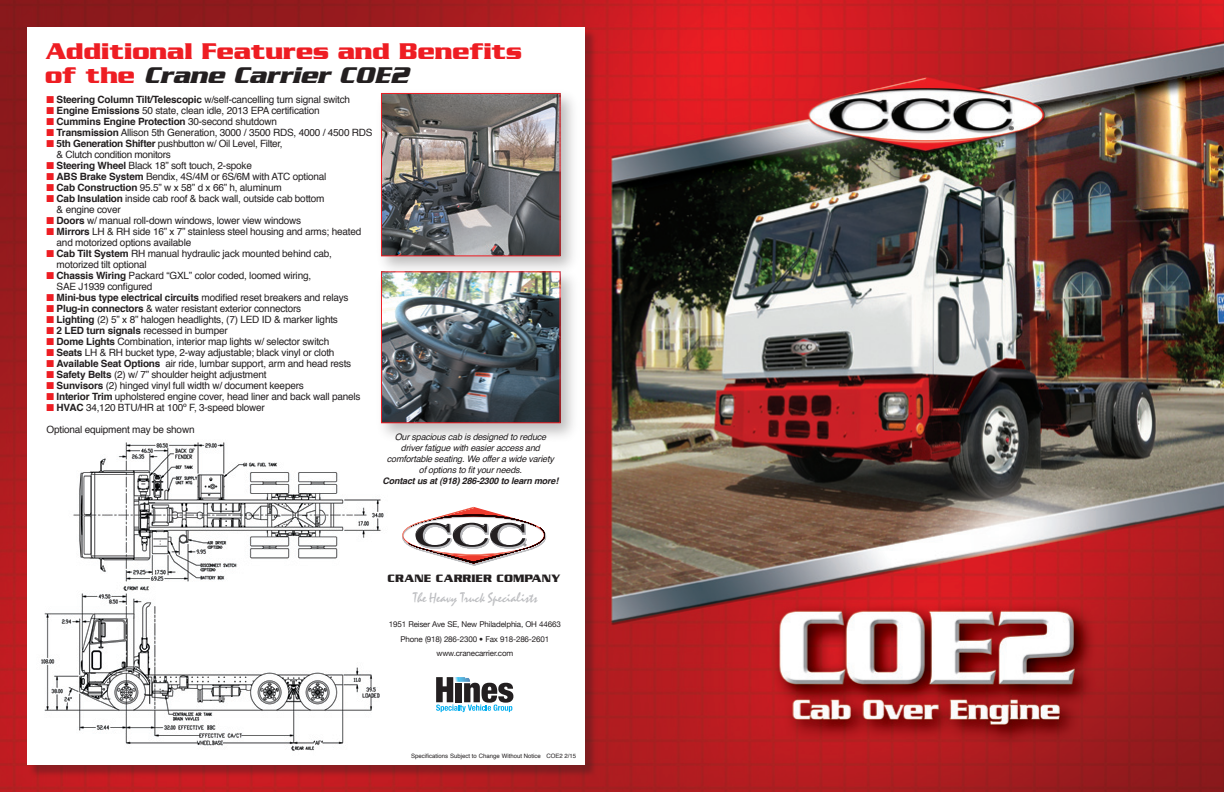
<style>
.page{position:relative;width:1224px;height:792px;background:#fff}
.page>*{position:absolute;margin:0;border:0;box-sizing:border-box;transform-origin:0 0}
.t1{font:700 24.6px/23.7px "Serpentine ICG";color:#ee1d23}
.t2{font:13.6px "Mistral";color:#bcbdc0}
.t3{font:700 11.6px "Serpentine ICG";color:#231f20}
.t4{font:10px/11px "Helvetica";letter-spacing:-.02em;color:#231f20}
.t5{font:700 10px "Helvetica";letter-spacing:-.02em;color:#231f20}
.t6{font:italic 9px/11px "Helvetica";letter-spacing:-.02em;color:#231f20;text-align:center}
.t7{font:italic 700 9px "Helvetica";letter-spacing:-.02em;color:#231f20}
.t8{font:8px/14.3px "Helvetica Neue";letter-spacing:-.02em;color:#231f20;text-align:center}
.t9{font:6px "Helvetica";color:#231f20}
.s1{font-style:italic;color:#231f20}
.s2{color:#ee1d23}
.s3{font-weight:700}
.s4{font-weight:400}
</style>
<div class="page">
<img style="left:0;top:0;width:1224px;height:792px">
<div style="left:27px;top:28px;width:571px;height:750px;background:#231f20;opacity:.34"></div>
<div style="left:27px;top:27px;width:558px;height:738px;background:#fff"></div>
<img style="left:41px;top:442px;width:343px;height:309px">
<svg style="left:402px;top:506px;width:145px;height:60px"></svg>
<svg style="left:436px;top:677px;width:77px;height:35px"></svg>
<div style="left:377px;top:89px;width:203px;height:185px;background:#231f20;opacity:.3"></div>
<img style="left:383px;top:95px;width:175px;height:159px">
<div style="left:381px;top:93px;width:179px;height:163px;border:1px solid #ee1d23"></div>
<div style="left:377px;top:267px;width:203px;height:174px;background:#231f20;opacity:.3"></div>
<img style="left:383px;top:274px;width:175px;height:147px">
<div style="left:381px;top:272px;width:179px;height:151px;border:1px solid #ee1d23"></div>
<h1 class="t1" style="left:45px;top:39px;width:479px">Additional Features and Benefits of the <span class="s1">Crane Carrier COE2</span></h1>
<p class="t4" style="left:47px;top:94px;width:305px"><span class="s2">■</span> <span class="s3">Steering Column Tilt/Telescopic</span> w/self-cancelling turn signal switch</p>
<p class="t4" style="left:47px;top:105px;width:275px"><span class="s2">■</span> <span class="s3">Engine Emissions</span> 50 state, clean idle, 2013 EPA certification</p>
<p class="t5" style="left:47px;top:114px;width:232px"><span class="s2">■</span> Cummins Engine Protection <span class="s4">30-second shutdown</span></p>
<p class="t4" style="left:47px;top:127px;width:328px"><span class="s2">■</span> <span class="s3">Transmission</span> Allison 5th Generation, 3000 / 3500 RDS, 4000 / 4500 RDS</p>
<p class="t4" style="left:57px;top:138px;width:228px;text-indent:-10px"><span class="s2">■</span> <span class="s3">5th Generation Shifter</span> pushbutton w/ Oil Level, Filter, &amp; Clutch condition monitors</p>
<p class="t4" style="left:47px;top:160px;width:207px"><span class="s2">■</span> <span class="s3">Steering Wheel</span> Black 18” soft touch, 2-spoke</p>
<p class="t4" style="left:47px;top:171px;width:281px"><span class="s2">■</span> <span class="s3">ABS Brake System</span> Bendix, 4S/4M or 6S/6M with ATC optional</p>
<p class="t4" style="left:47px;top:182px;width:237px"><span class="s2">■</span> <span class="s3">Cab Construction</span> 95.5” w x 58” d x 66” h, aluminum</p>
<p class="t4" style="left:57px;top:193px;width:269px;text-indent:-10px"><span class="s2">■</span> <span class="s3">Cab Insulation</span> inside cab roof &amp; back wall, outside cab bottom &amp; engine cover</p>
<p class="t4" style="left:47px;top:215px;width:256px"><span class="s2">■</span> <span class="s3">Doors</span> w/ manual roll-down windows, lower view windows</p>
<p class="t4" style="left:57px;top:226px;width:306px;text-indent:-10px"><span class="s2">■</span> <span class="s3">Mirrors</span> LH &amp; RH side 16” x 7” stainless steel housing and arms; heated and motorized options available</p>
<p class="t4" style="left:57px;top:248px;width:277px;text-indent:-10px"><span class="s2">■</span> <span class="s3">Cab Tilt System</span> RH manual hydraulic jack mounted behind cab, motorized tilt optional</p>
<p class="t4" style="left:57px;top:270px;width:256px;text-indent:-10px"><span class="s2">■</span> <span class="s3">Chassis Wiring</span> Packard “GXL” color coded, loomed wiring,<br>SAE J1939 configured</p>
<p class="t5" style="left:47px;top:290px;width:303px"><span class="s2">■</span> Mini-bus type electrical circuits <span class="s4">modified reset breakers and relays</span></p>
<p class="t4" style="left:47px;top:303px;width:256px"><span class="s2">■</span> <span class="s3">Plug-in connectors</span> &amp; water resistant exterior connectors</p>
<p class="t4" style="left:47px;top:314px;width:293px"><span class="s2">■</span> <span class="s3">Lighting</span> (2) 5” x 8” halogen headlights, (7) LED ID &amp; marker lights</p>
<p class="t4" style="left:47px;top:325px;width:183px"><span class="s2">■</span> <span class="s3">2 LED turn signals</span> recessed in bumper</p>
<p class="t4" style="left:47px;top:336px;width:284px"><span class="s2">■</span> <span class="s3">Dome Lights</span> Combination, interior map lights w/ selector switch</p>
<p class="t4" style="left:47px;top:347px;width:289px"><span class="s2">■</span> <span class="s3">Seats</span> LH &amp; RH bucket type, 2-way adjustable; black vinyl or cloth</p>
<p class="t4" style="left:47px;top:358px;width:306px"><span class="s2">■</span> <span class="s3">Available Seat Options</span> air ride, lumbar support, arm and head rests</p>
<p class="t4" style="left:47px;top:369px;width:221px"><span class="s2">■</span> <span class="s3">Safety Belts</span> (2) w/ 7” shoulder height adjustment</p>
<p class="t4" style="left:47px;top:380px;width:259px"><span class="s2">■</span> <span class="s3">Sunvisors</span> (2) hinged vinyl full width w/ document keepers</p>
<p class="t4" style="left:47px;top:391px;width:315px"><span class="s2">■</span> <span class="s3">Interior Trim</span> upholstered engine cover, head liner and back wall panels</p>
<p class="t4" style="left:47px;top:402px;width:220px"><span class="s2">■</span> <span class="s3">HVAC</span> 34,120 BTU/HR at 100º F, 3-speed blower</p>
<p class="t4" style="left:47px;top:424px;width:149px">Optional equipment may be shown</p>
<p class="t6" style="left:387px;top:432px;width:169px">Our spacious cab is designed to reduce driver fatigue with easier access and comfortable seating. We offer a wide variety of options to fit your needs.</p>
<p class="t7" style="left:382px;top:474px;width:177px">Contact us at (918) 286-2300 to learn more!</p>
<p class="t3" style="left:388px;top:571px;width:175px">CRANE CARRIER COMPANY</p>
<h2 class="t2" style="left:412px;top:590px;width:126px">The Heavy Truck Specialists</h2>
<p class="t8" style="left:389px;top:617px;width:173px">1951 Reiser Ave SE, New Philadelphia, OH 44663<br>Phone (918) 286-2300 • Fax 918-286-2601 www.cranecarrier.com</p>
<p class="t9" style="left:411px;top:751px;width:166px">Specifications Subject to Change Without Notice COE2 2/15</p>
</div>
